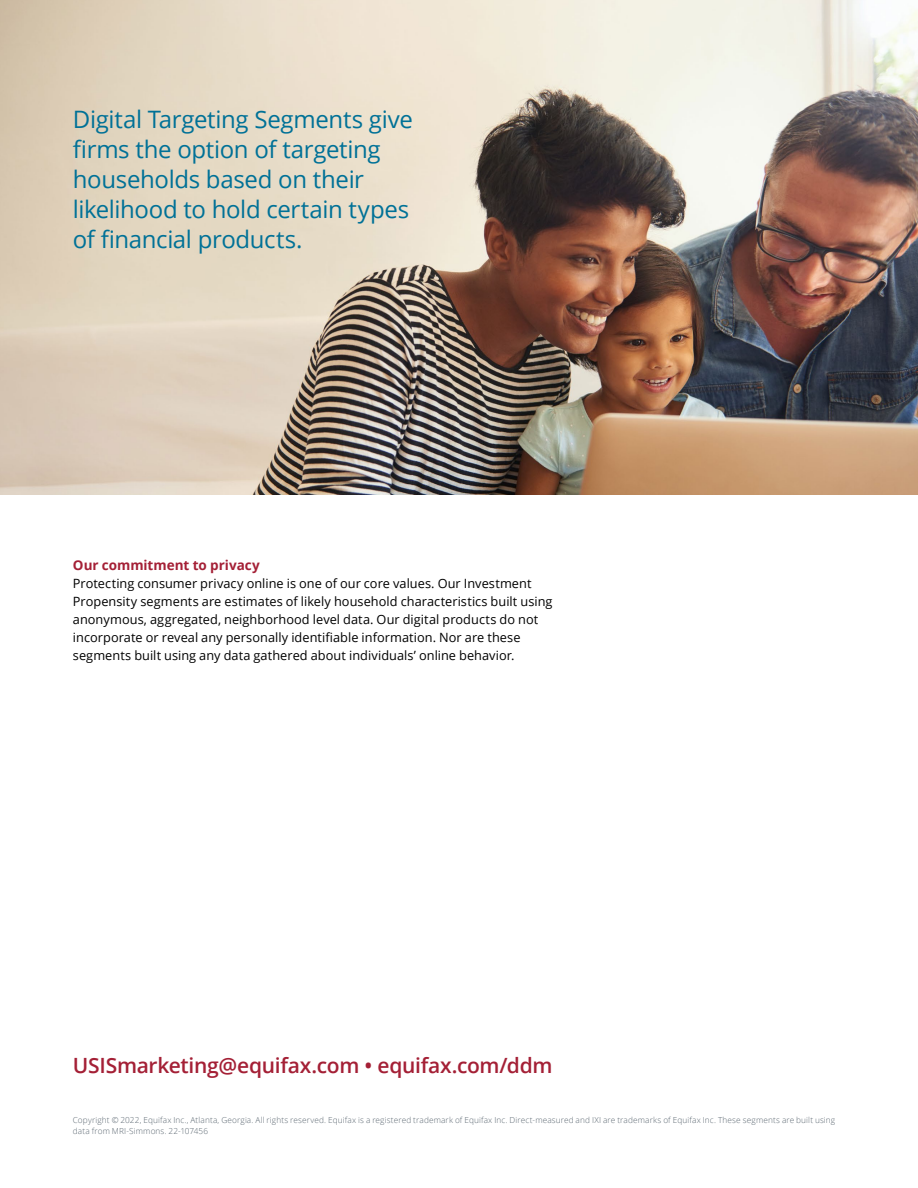
<style>
.page{position:relative;width:918px;height:1188px;background:#fff}
.page>*{position:absolute;margin:0;border:0;box-sizing:border-box;transform-origin:0 0}
.t1{font:24px/30px "Open Sans";letter-spacing:-.015em;color:#007197}
.t2{font:600 21px "Open Sans";letter-spacing:-.015em;color:#a42036}
.t3{font:700 13.5px "Open Sans";color:#a42036}
.t4{font:12.75px/18px "Open Sans";letter-spacing:.005em;color:#000}
.t5{font:300 8.25px/11.2px "Open Sans";letter-spacing:.015em;color:#5b6771}
</style>
<div class="page">
<img style="left:0;top:0;width:918px;height:495px">
<h1 class="t1" style="left:73px;top:104px;width:342px">Digital Targeting Segments give firms the option of targeting households based on their likelihood to hold certain types of financial products.</h1>
<p class="t3" style="left:73px;top:555px;width:188px">Our commitment to privacy</p>
<p class="t4" style="left:73px;top:574px;width:481px">Protecting consumer privacy online is one of our core values. Our Investment Propensity segments are estimates of likely household characteristics built using anonymous, aggregated, neighborhood level data. Our digital products do not incorporate or reveal any personally identifiable information. Nor are these segments built using any data gathered about individuals’ online behavior.</p>
<h2 class="t2" style="left:73px;top:1051px;width:481px">USISmarketing@equifax.com • equifax.com/ddm</h2>
<p class="t5" style="left:73px;top:1114px;width:764px">Copyright © 2022, Equifax Inc., Atlanta, Georgia. All rights reserved. Equifax is a registered trademark of Equifax Inc. Direct-measured and IXI are trademarks of Equifax Inc. These segments are built using data from MRI-Simmons. 22-107456</p>
</div>
